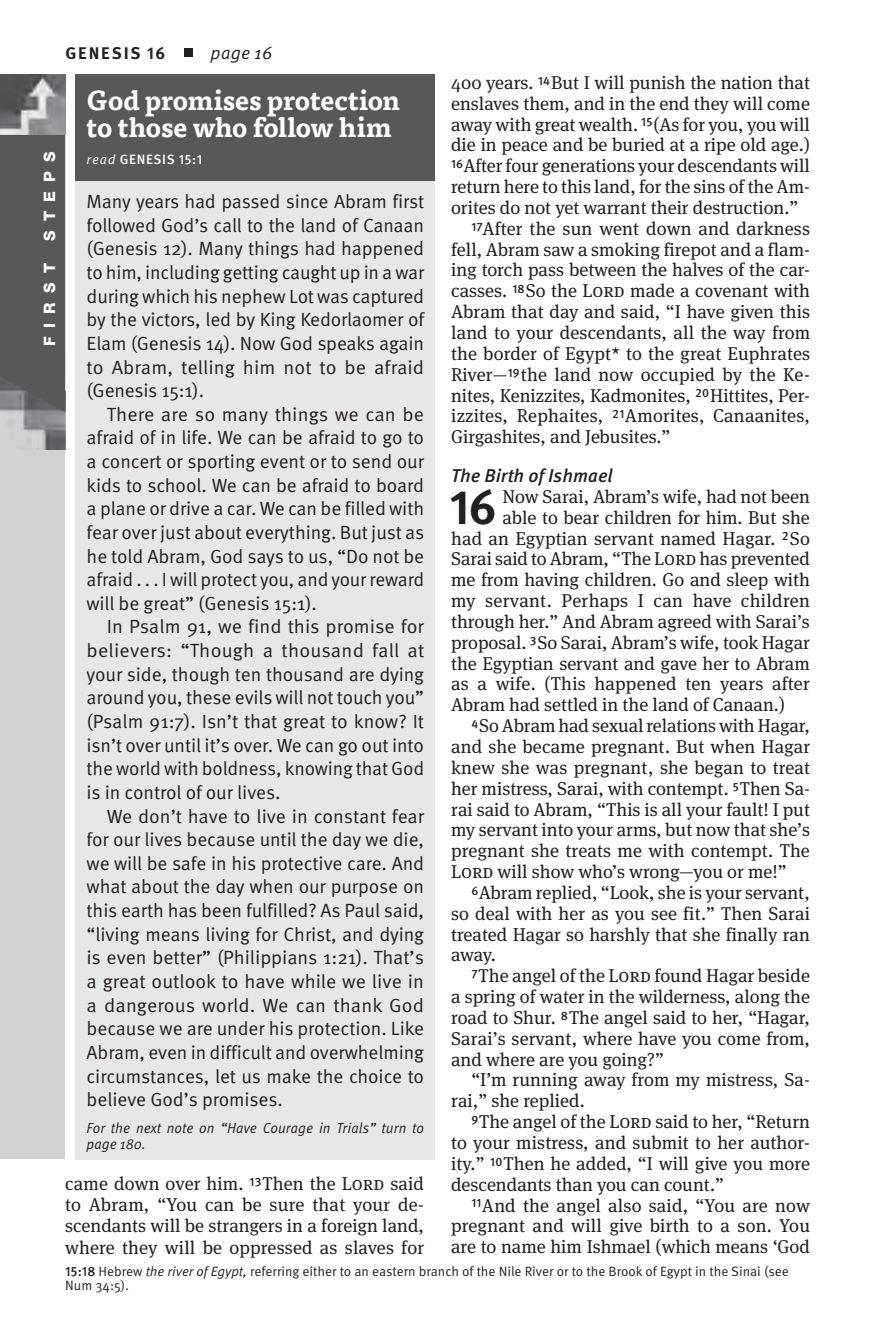
<style>
.page{position:relative;width:891px;height:1337px;background:#fff}
.page>*{position:absolute;margin:0;border:0;box-sizing:border-box;transform-origin:0 0}
.t1{font:700 48.6px "Meta OT";color:#231f20}
.t2{font:700 27px/27px "Tisa Pro";letter-spacing:-.01em;color:#fff}
.t3{font:19.12px/23.6px "Meta OT";letter-spacing:-.01em;color:#231f20;text-align:justify}
.t4{font:18.45px/21.2px "Meta Serif Pro";color:#231f20;text-align:justify}
.t5{font:italic 500 18.45px "Meta OT";color:#231f20}
.t6{font:italic 18px "Meta OT";color:#231f20}
.t7{font:700 16.88px "Meta OT";color:#231f20}
.t8{font:800 15.75px "Helvetica Neue";letter-spacing:.575em;color:#fff}
.t9{font:italic 14.62px/15.8px "Meta OT";letter-spacing:.005em;color:#231f20;scale:.95 1}
.t10{font:13.5px/13.5px "Meta OT";color:#231f20}
.t11{font:500 13.5px "Meta OT";letter-spacing:.05em;color:#fff}
.s1{font-weight:400;font-style:italic}
.s2{font-weight:500}
.s3{font-style:italic}
</style>
<div class="page">
<div style="left:75px;top:74px;width:360px;height:81px;background:#57585a"></div>
<div style="left:75px;top:140px;width:360px;height:41px;background:#57585a"></div>
<div style="left:75px;top:181px;width:360px;height:225px;background:#e6e7e9"></div>
<div style="left:75px;top:395px;width:360px;height:224px;background:#e6e7e9"></div>
<div style="left:75px;top:607px;width:360px;height:201px;background:#e6e7e9"></div>
<div style="left:75px;top:796px;width:360px;height:319px;background:#e6e7e9"></div>
<div style="left:75px;top:1113px;width:360px;height:46px;background:#e6e7e9"></div>
<div style="left:0;top:160px;width:65px;height:999px;background:#d1d2d4"></div>
<img style="left:0;top:74px;width:65px;height:61px">
<img style="left:8px;top:412px;width:57px;height:37px">
<div style="left:0;top:135px;width:65px;height:277px;background:#57585a"></div>
<div style="left:185px;top:48px;width:8px;height:8px;background:#231f20"></div>
<p class="t8" style="left:40px;top:241px;width:90px;rotate:-90deg">STEPS</p>
<p class="t8" style="left:40px;top:346px;width:84px;rotate:-90deg">FIRST</p>
<p class="t7" style="left:65px;top:42px;width:24px">GENESIS</p>
<p class="t7" style="left:147px;top:42px;width:20px">16</p>
<p class="t6" style="left:211px;top:41px;width:63px">page 16</p>
<p class="t4" style="left:451px;top:71px;width:360px">400 years. <sup>14</sup>But I will punish the nation that</p>
<p class="t4" style="left:451px;top:92px;width:360px">enslaves them, and in the end they will come</p>
<p class="t4" style="left:451px;top:113px;width:360px">away with great wealth. <sup>15</sup>(As for you, you will</p>
<p class="t4" style="left:451px;top:133px;width:360px">die in peace and be buried at a ripe old age.)</p>
<p class="t4" style="left:451px;top:154px;width:360px"><sup>16</sup>After four generations your descendants will</p>
<p class="t4" style="left:451px;top:175px;width:358px">return here to this land, for the sins of the Am-</p>
<p class="t4" style="left:451px;top:196px;width:349px">orites do not yet warrant their destruction.”</p>
<p class="t4" style="left:471px;top:217px;width:340px"><sup>17</sup>After the sun went down and darkness</p>
<p class="t4" style="left:451px;top:238px;width:360px">fell, Abram saw a smoking firepot and a flam-</p>
<p class="t4" style="left:451px;top:258px;width:360px">ing torch pass between the halves of the car-</p>
<p class="t4" style="left:451px;top:279px;width:360px">casses. <sup>18</sup>So the Lord made a covenant with</p>
<p class="t4" style="left:451px;top:300px;width:360px">Abram that day and said, “I have given this</p>
<p class="t4" style="left:451px;top:321px;width:360px">land to your descendants, all the way from</p>
<p class="t4" style="left:451px;top:342px;width:360px">the border of Egypt* to the great Euphrates</p>
<p class="t4" style="left:451px;top:363px;width:358px">River—<sup>19</sup>the land now occupied by the Ke-</p>
<p class="t4" style="left:451px;top:383px;width:358px">nites, Kenizzites, Kadmonites, <sup>20</sup>Hittites, Per-</p>
<p class="t4" style="left:451px;top:404px;width:360px">izzites, Rephaites, <sup>21</sup>Amorites, Canaanites,</p>
<p class="t4" style="left:451px;top:425px;width:221px">Girgashites, and Jebusites.”</p>
<p class="t5" style="left:451px;top:464px;width:163px">The Birth of Ishmael</p>
<h1 class="t1" style="left:450px;top:476px;width:48px">16</h1>
<p class="t4" style="left:502px;top:485px;width:309px">Now Sarai, Abram’s wife, had not been</p>
<h2 class="t2" style="left:87px;top:86px;width:315px">God promises protection to those who follow him</h2>
<p class="t11" style="left:87px;top:151px;width:117px"><span class="s1">read</span> GENESIS 15:1</p>
<p class="t3" style="left:87px;top:190px;width:339px">Many years had passed since Abram first followed God’s call to the land of Canaan (Genesis 12). Many things had happened to him, including getting caught up in a war during which his nephew Lot was captured by the victors, led by King Kedorlaomer of Elam (Genesis 14). Now God speaks again to Abram, telling him not to be afraid (Genesis 15:1).</p>
<p class="t3" style="left:87px;top:403px;width:339px;text-indent:20px">There are so many things we can be afraid of in life. We can be afraid to go to a concert or sporting event or to send our kids to school. We can be afraid to board a plane or drive a car. We can be filled with fear over just about everything. But just as he told Abram, God says to us, “Do not be afraid . . . I will protect you, and your reward will be great” (Genesis 15:1).</p>
<p class="t3" style="left:87px;top:615px;width:339px;text-indent:20px">In Psalm 91, we find this promise for believers: “Though a thousand fall at your side, though ten thousand are dying around you, these evils will not touch you” (Psalm 91:7). Isn’t that great to know? It isn’t over until it’s over. We can go out into the world with boldness, knowing that God is in control of our lives.</p>
<p class="t3" style="left:87px;top:804px;width:339px;text-indent:20px">We don’t have to live in constant fear for our lives because until the day we die, we will be safe in his protective care. And what about the day when our purpose on this earth has been fulfilled? As Paul said, “living means living for Christ, and dying is even better” (Philippians 1:21). That’s a great outlook to have while we live in a dangerous world. We can thank God because we are under his protection. Like Abram, even in difficult and overwhelming circumstances, let us make the choice to believe God’s promises.</p>
<p class="t9" style="left:87px;top:1120px;width:357px">For the next note on “Have Courage in Trials” turn to page 180.</p>
<p class="t4" style="left:502px;top:506px;width:309px">able to bear children for him. But she</p>
<p class="t4" style="left:451px;top:526px;width:360px">had an Egyptian servant named Hagar. <sup>2</sup>So</p>
<p class="t4" style="left:451px;top:547px;width:360px">Sarai said to Abram, “The Lord has prevented</p>
<p class="t4" style="left:451px;top:568px;width:360px">me from having children. Go and sleep with</p>
<p class="t4" style="left:451px;top:589px;width:360px">my servant. Perhaps I can have children</p>
<p class="t4" style="left:451px;top:610px;width:360px">through her.” And Abram agreed with Sarai’s</p>
<p class="t4" style="left:451px;top:631px;width:360px">proposal. <sup>3</sup>So Sarai, Abram’s wife, took Hagar</p>
<p class="t4" style="left:451px;top:651px;width:360px">the Egyptian servant and gave her to Abram</p>
<p class="t4" style="left:451px;top:672px;width:360px">as a wife. (This happened ten years after</p>
<p class="t4" style="left:451px;top:693px;width:335px">Abram had settled in the land of Canaan.)</p>
<p class="t4" style="left:471px;top:714px;width:340px"><sup>4</sup>So Abram had sexual relations with Hagar,</p>
<p class="t4" style="left:451px;top:735px;width:360px">and she became pregnant. But when Hagar</p>
<p class="t4" style="left:451px;top:756px;width:361px">knew she was pregnant, she began to treat</p>
<p class="t4" style="left:451px;top:776px;width:358px">her mistress, Sarai, with contempt. <sup>5</sup>Then Sa-</p>
<p class="t4" style="left:451px;top:797px;width:360px">rai said to Abram, “This is all your fault! I put</p>
<p class="t4" style="left:451px;top:818px;width:360px">my servant into your arms, but now that she’s</p>
<p class="t4" style="left:451px;top:839px;width:360px">pregnant she treats me with contempt. The</p>
<p class="t4" style="left:451px;top:860px;width:337px">Lord will show who’s wrong—you or me!”</p>
<p class="t4" style="left:471px;top:881px;width:340px"><sup>6</sup>Abram replied, “Look, she is your servant,</p>
<p class="t4" style="left:451px;top:901px;width:360px">so deal with her as you see fit.” Then Sarai</p>
<p class="t4" style="left:451px;top:922px;width:360px">treated Hagar so harshly that she finally ran</p>
<p class="t4" style="left:451px;top:943px;width:46px">away.</p>
<p class="t4" style="left:471px;top:964px;width:340px"><sup>7</sup>The angel of the Lord found Hagar beside</p>
<p class="t4" style="left:451px;top:985px;width:360px">a spring of water in the wilderness, along the</p>
<p class="t4" style="left:451px;top:1006px;width:360px">road to Shur. <sup>8</sup>The angel said to her, “Hagar,</p>
<p class="t4" style="left:451px;top:1026px;width:360px">Sarai’s servant, where have you come from,</p>
<p class="t4" style="left:451px;top:1047px;width:214px">and where are you going?”</p>
<p class="t4" style="left:471px;top:1068px;width:338px">“I’m running away from my mistress, Sa-</p>
<p class="t4" style="left:451px;top:1089px;width:135px">rai,” she replied.</p>
<p class="t4" style="left:471px;top:1110px;width:340px"><sup>9</sup>The angel of the Lord said to her, “Return</p>
<p class="t4" style="left:451px;top:1131px;width:360px">to your mistress, and submit to her author-</p>
<p class="t4" style="left:451px;top:1151px;width:360px">ity.” <sup>10</sup>Then he added, “I will give you more</p>
<p class="t4" style="left:451px;top:1172px;width:274px">descendants than you can count.”</p>
<p class="t4" style="left:471px;top:1193px;width:340px"><sup>11</sup>And the angel also said, “You are now</p>
<p class="t4" style="left:451px;top:1214px;width:360px">pregnant and will give birth to a son. You</p>
<p class="t4" style="left:451px;top:1235px;width:360px">are to name him Ishmael (which means ‘God</p>
<p class="t10" style="left:65px;top:1265px;width:725px"><span class="s2">15:18</span> Hebrew <span class="s3">the river of Egypt,</span> referring either to an eastern branch of the Nile River or to the Brook of Egypt in the Sinai (see<br>Num 34:5).</p>
<p class="t4" style="left:65px;top:1172px;width:360px">came down over him. <sup>13</sup>Then the Lord said to Abram, “You can be sure that your de&shy;scendants will be strangers in a foreign land, where they will be oppressed as slaves for</p>
</div>
